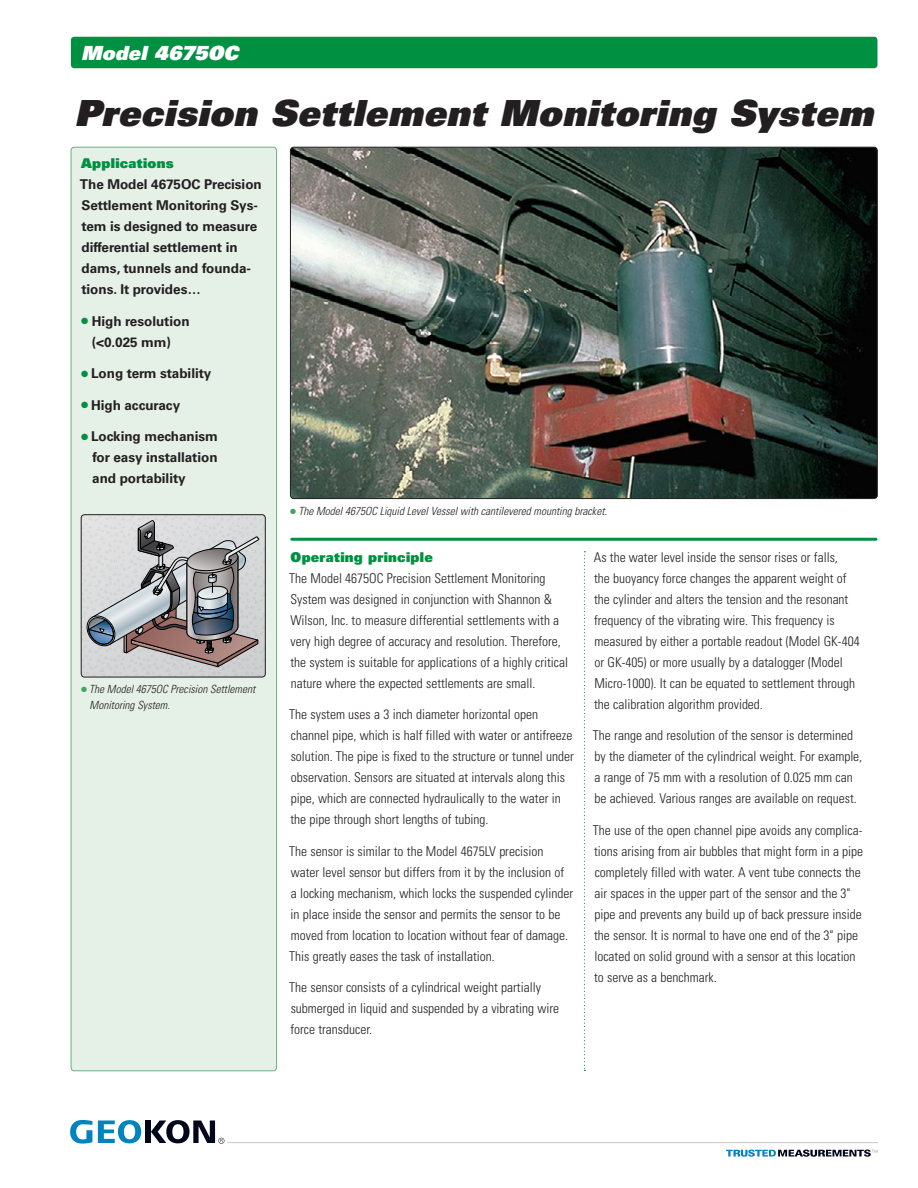
<style>
.page{position:relative;width:918px;height:1188px;background:#fff}
.page>*{position:absolute;margin:0;border:0;box-sizing:border-box;transform-origin:0 0}
.t1{font:italic 900 36px "Univers";letter-spacing:.015em;color:#231f20}
.t2{font:italic 900 19.5px "Univers";letter-spacing:.005em;color:#fff}
.t3{font:300 condensed 13.5px/21px "Univers";color:#231f20}
.t4{font:700 13.5px/21px "Univers";letter-spacing:-.005em;color:#231f20}
.t5{font:900 13.5px "Univers";letter-spacing:.02em;color:#009042}
.t6{font:italic 300 condensed 11.25px/15.8px "Univers";color:#231f20}
</style>
<div class="page">
<svg style="left:726px;top:1150px;width:151px;height:7px"></svg>
<hr style="left:227px;top:1142px;width:651px;height:1px;background:#c7c8ca">
<svg style="left:98px;top:1120px;width:43px;height:23px"></svg>
<div style="left:145px;top:1120px;width:6px;height:23px;background:#00071b"></div>
<svg style="left:70px;top:1120px;width:22px;height:24px"></svg>
<svg style="left:151px;top:1120px;width:73px;height:24px"></svg>
<div style="left:71px;top:147px;width:206px;height:924px;background:#e5f0e7;border-radius:3px"></div>
<div style="left:71px;top:147px;width:206px;height:924px;border:1px solid #6cb17d;border-radius:3px"></div>
<svg style="left:584px;top:551px;width:1px;height:520px"></svg>
<img style="left:290px;top:147px;width:587px;height:352px">
<svg style="left:81px;top:515px;width:184px;height:162px;background:#afadaf"></svg>
<div style="left:81px;top:514px;width:185px;height:163px;border:1px solid #231f20;border-radius:3px"></div>
<div style="left:71px;top:37px;width:806px;height:31px;background:#009042;border-radius:3px"></div>
<hr style="left:292px;top:538px;width:584px;height:3px;background:#009042">
<h2 class="t2" style="left:81px;top:41px;width:159px">Model 4675OC</h2>
<h1 class="t1" style="left:75px;top:89px;width:800px">Precision Settlement Monitoring System</h1>
<p class="t5" style="left:81px;top:154px;width:94px">Applications</p>
<p class="t4" style="left:80px;top:174px;width:183px">The Model 4675OC Precision<br>Settlement Monitoring Sys&shy;tem is designed to measure differential settlement in dams, tunnels and founda&shy;tions. It provides…</p>
<p class="t4" style="left:92px;top:310px;width:99px">High resolution (&lt;0.025 mm)</p>
<p class="t4" style="left:91px;top:363px;width:122px">Long term stability</p>
<p class="t4" style="left:91px;top:394px;width:91px">High accuracy</p>
<p class="t4" style="left:91px;top:426px;width:128px;text-align:justify">Locking mechanism for easy installation and portability</p>
<p class="t6" style="left:89px;top:681px;width:167px">The Model 4675OC Precision Settlement<br>Monitoring System.</p>
<p class="t6" style="left:298px;top:503px;width:310px">The Model 4675OC Liquid Level Vessel with cantilevered mounting bracket.</p>
<p class="t5" style="left:291px;top:548px;width:144px">Operating principle</p>
<p class="t3" style="left:289px;top:568px;width:280px">The Model 4675OC Precision Settlement Monitoring System was designed in conjunction with Shannon &amp; Wilson, Inc. to measure differential settlements with a very high degree of accuracy and resolution. Therefore, the system is suitable for applications of a highly critical nature where the expected settlements are small.</p>
<p class="t3" style="left:289px;top:704px;width:286px">The system uses a 3 inch diameter horizontal open channel pipe, which is half filled with water or antifreeze solution. The pipe is fixed to the structure or tunnel under observation. Sensors are situated at intervals along this pipe, which are connected hydraulically to the water in the pipe through short lengths of tubing.</p>
<p class="t3" style="left:289px;top:841px;width:285px">The sensor is similar to the Model 4675LV precision water level sensor but differs from it by the inclusion of<br>a locking mechanism, which locks the suspended cylinder in place inside the sensor and permits the sensor to be moved from location to location without fear of damage.<br>This greatly eases the task of installation.</p>
<p class="t3" style="left:289px;top:977px;width:271px">The sensor consists of a cylindrical weight partially submerged in liquid and suspended by a vibrating wire force transducer.</p>
<p class="t3" style="left:594px;top:547px;width:267px">As the water level inside the sensor rises or falls,<br>the buoyancy force changes the apparent weight of the cylinder and alters the tension and the resonant frequency of the vibrating wire. This frequency is measured by either a portable readout (Model GK-404 or GK-405) or more usually by a datalogger (Model Micro-1000). It can be equated to settlement through the calibration algorithm provided.</p>
<p class="t3" style="left:593px;top:725px;width:271px">The range and resolution of the sensor is determined by the diameter of the cylindrical weight. For example, a range of 75 mm with a resolution of 0.025 mm can be achieved. Various ranges are available on request.</p>
<p class="t3" style="left:593px;top:820px;width:272px">The use of the open channel pipe avoids any complica&shy;tions arising from air bubbles that might form in a pipe completely filled with water. A vent tube connects the air spaces in the upper part of the sensor and the 3" pipe and prevents any build up of back pressure inside the sensor. It is normal to have one end of the 3" pipe located on solid ground with a sensor at this location to serve as a benchmark.</p>
</div>
